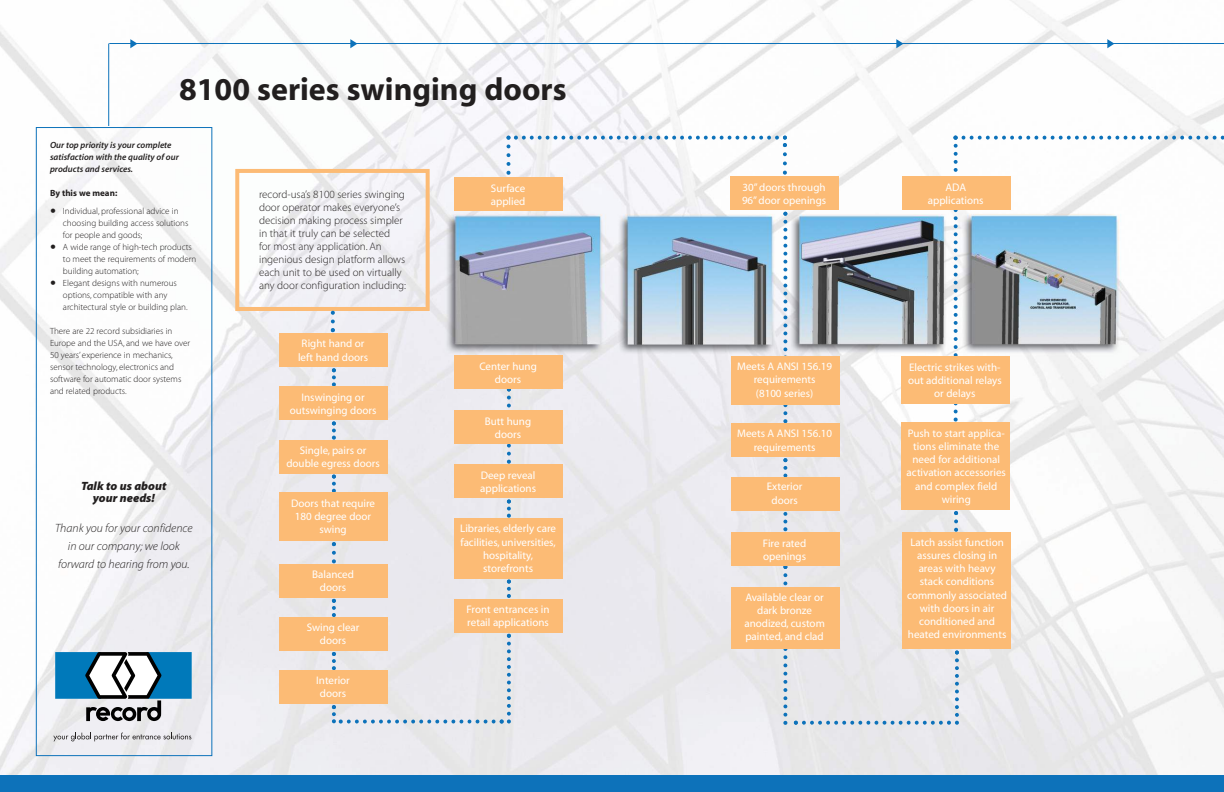
<style>
.page{position:relative;width:1224px;height:792px;background:#fff}
.page>*{position:absolute;margin:0;border:0;box-sizing:border-box;transform-origin:0 0}
.t1{font:32px "Myriad MM.700.600";color:#221f1f}
.t2{font:12px/18px "Myriad MM It.215.600";color:#221f1f;text-align:center}
.t3{font:12px/12px "Myriad MM It.830.300";color:#221f1f;text-align:center}
.t4{font:11px/13.2px "Myriad MM.412.601";color:#fff;text-align:center}
.t5{font:11px/13px "Myriad MM.215.600";color:#221f1f}
.t6{font:9px/12px "Myriad MM.215.600";color:#221f1f}
.t7{font:9px/12px "Myriad MM It.565.600";color:#221f1f}
.t8{font:9px "Myriad MM.700.600";color:#221f1f}
.s1{font-size:24px}
</style>
<div class="page">
<img style="left:0;top:0;width:1224px;height:775px">
<div style="left:235px;top:169px;width:195px;height:142px;border:4px solid #fcbb75"></div>
<div style="left:36px;top:127px;width:176px;height:629px;border:1px solid #0d72ba"></div>
<hr style="left:109px;top:43px;width:1115px;height:1px;background:#0d72ba">
<svg style="left:350px;top:39px;width:7px;height:9px"></svg>
<svg style="left:130px;top:39px;width:7px;height:9px"></svg>
<svg style="left:896px;top:39px;width:7px;height:9px"></svg>
<svg style="left:1107px;top:39px;width:7px;height:9px"></svg>
<svg style="left:55px;top:652px;width:137px;height:69px"></svg>
<svg style="left:53px;top:733px;width:138px;height:8px"></svg>
<hr style="left:108px;top:44px;width:1px;height:82px;background:#0d72ba">
<div style="left:0;top:775px;width:1224px;height:17px;background:#0d72ba"></div>
<svg style="left:332px;top:368px;width:4px;height:18px"></svg>
<div style="left:280px;top:333px;width:108px;height:34px;background:#fcbb75"></div>
<svg style="left:332px;top:421px;width:4px;height:19px"></svg>
<div style="left:280px;top:386px;width:108px;height:34px;background:#fcbb75"></div>
<svg style="left:332px;top:475px;width:4px;height:18px"></svg>
<div style="left:280px;top:440px;width:108px;height:33px;background:#fcbb75"></div>
<svg style="left:332px;top:542px;width:4px;height:21px"></svg>
<div style="left:280px;top:493px;width:108px;height:48px;background:#fcbb75"></div>
<svg style="left:332px;top:599px;width:4px;height:18px"></svg>
<div style="left:280px;top:564px;width:108px;height:34px;background:#fcbb75"></div>
<div style="left:280px;top:617px;width:108px;height:34px;background:#fcbb75"></div>
<div style="left:280px;top:670px;width:108px;height:34px;background:#fcbb75"></div>
<svg style="left:507px;top:499px;width:4px;height:19px"></svg>
<div style="left:455px;top:465px;width:108px;height:33px;background:#fcbb75"></div>
<svg style="left:507px;top:389px;width:4px;height:75px"></svg>
<div style="left:455px;top:411px;width:108px;height:33px;background:#fcbb75"></div>
<div style="left:455px;top:356px;width:108px;height:33px;background:#fcbb75"></div>
<div style="left:455px;top:178px;width:108px;height:33px;background:#fcbb75"></div>
<div style="left:731px;top:177px;width:108px;height:33px;background:#fcbb75"></div>
<svg style="left:783px;top:566px;width:4px;height:159px"></svg>
<div style="left:731px;top:533px;width:108px;height:33px;background:#fcbb75"></div>
<div style="left:901px;top:356px;width:109px;height:48px;background:#fcbb75"></div>
<div style="left:731px;top:587px;width:108px;height:61px;background:#fcbb75"></div>
<svg style="left:954px;top:511px;width:4px;height:21px"></svg>
<div style="left:902px;top:423px;width:108px;height:87px;background:#fcbb75"></div>
<div style="left:903px;top:532px;width:108px;height:116px;background:#fcbb75"></div>
<svg style="left:507px;top:580px;width:4px;height:18px"></svg>
<div style="left:455px;top:518px;width:108px;height:60px;background:#fcbb75"></div>
<div style="left:455px;top:599px;width:108px;height:34px;background:#fcbb75"></div>
<div style="left:794px;top:650px;width:165px;height:75px;background:#e8e7ec"></div>
<div style="left:902px;top:177px;width:109px;height:33px;background:#fcbb75"></div>
<svg style="left:783px;top:212px;width:4px;height:211px"></svg>
<div style="left:731px;top:356px;width:108px;height:48px;background:#fcbb75"></div>
<svg style="left:783px;top:458px;width:4px;height:73px"></svg>
<div style="left:731px;top:423px;width:108px;height:34px;background:#fcbb75"></div>
<div style="left:731px;top:477px;width:108px;height:34px;background:#fcbb75"></div>
<svg style="left:331px;top:311px;width:4px;height:21px"></svg>
<svg style="left:332px;top:634px;width:179px;height:90px"></svg>
<svg style="left:953px;top:136px;width:271px;height:286px"></svg>
<svg style="left:506px;top:136px;width:281px;height:39px"></svg>
<h1 class="t1" style="left:179px;top:77px;width:389px">8100 series swinging doors</h1>
<p class="t7" style="left:50px;top:139px;width:130px">Our top priority is your complete satisfaction with the quality of our products and services.</p>
<p class="t8" style="left:50px;top:189px;width:69px">By this we mean:</p>
<p class="t6" style="left:63px;top:205px;width:127px;text-indent:-13px"><span class="s1">•</span> Individual, professional advice in choosing building access solutions for people and goods;</p>
<p class="t6" style="left:63px;top:241px;width:135px;text-indent:-13px"><span class="s1">•</span> A wide range of high-tech products to meet the requirements of modern building automation;</p>
<p class="t6" style="left:63px;top:277px;width:126px;text-indent:-13px"><span class="s1">•</span> Elegant designs with numerous options, compatible with any architectural style or building plan.</p>
<p class="t6" style="left:50px;top:325px;width:142px">There are 22 record subsidiaries in Europe and the USA, and we have over 50 years’ experience in mechanics, sensor technology, electronics and software for automatic door systems and related products.</p>
<p class="t3" style="left:81px;top:481px;width:87px">Talk to us about your needs!</p>
<p class="t2" style="left:55px;top:520px;width:139px">Thank you for your confidence in our company; we look forward to hearing from you.</p>
<p class="t5" style="left:259px;top:188px;width:149px">record-usa’s 8100 series swinging door operator makes everyone’s decision making process simpler in that it truly can be selected<br>for most any application. An ingenious design platform allows each unit to be used on virtually any door configuration including:</p>
<p class="t4" style="left:298px;top:338px;width:72px">Right hand or left hand doors</p>
<p class="t4" style="left:290px;top:391px;width:88px">Inswinging or outswinging doors</p>
<p class="t4" style="left:286px;top:444px;width:95px">Single, pairs or double egress doors</p>
<p class="t4" style="left:291px;top:498px;width:86px">Doors that require<br>180 degree door swing</p>
<p class="t4" style="left:312px;top:569px;width:43px">Balanced doors</p>
<p class="t4" style="left:307px;top:622px;width:54px">Swing clear doors</p>
<p class="t4" style="left:316px;top:675px;width:35px">Interior doors</p>
<p class="t4" style="left:491px;top:182px;width:36px;text-align:left">Surface applied</p>
<p class="t4" style="left:742px;top:181px;width:86px;text-align:left">30” doors through<br>96” door openings</p>
<p class="t4" style="left:479px;top:360px;width:59px">Center hung doors</p>
<p class="t4" style="left:485px;top:415px;width:48px">Butt hung doors</p>
<p class="t4" style="left:480px;top:469px;width:57px;text-align:left">Deep reveal applications</p>
<p class="t4" style="left:460px;top:523px;width:97px">Libraries, elderly care facilities, universities, hospitality, storefronts</p>
<p class="t4" style="left:467px;top:604px;width:85px;text-align:left">Front entrances in retail applications</p>
<p class="t4" style="left:737px;top:361px;width:96px">Meets A ANSI 156.19 requirements<br>(8100 series)</p>
<p class="t4" style="left:737px;top:428px;width:96px">Meets A ANSI 156.10 requirements</p>
<p class="t4" style="left:767px;top:481px;width:37px">Exterior doors</p>
<p class="t4" style="left:763px;top:537px;width:45px;text-align:left">Fire rated openings</p>
<p class="t4" style="left:744px;top:591px;width:82px">Available clear or dark bronze anodized, custom painted, and clad</p>
<p class="t4" style="left:928px;top:181px;width:57px">ADA applications</p>
<p class="t4" style="left:908px;top:361px;width:95px">Electric strikes with&shy;out additional relays or delays</p>
<p class="t4" style="left:907px;top:427px;width:101px">Push to start applica&shy;tions eliminate the need for additional activation accessories and complex field wiring</p>
<p class="t4" style="left:907px;top:537px;width:101px">Latch assist function assures closing in areas with heavy stack conditions commonly associated with doors in air conditioned and heated environments</p>
</div>
